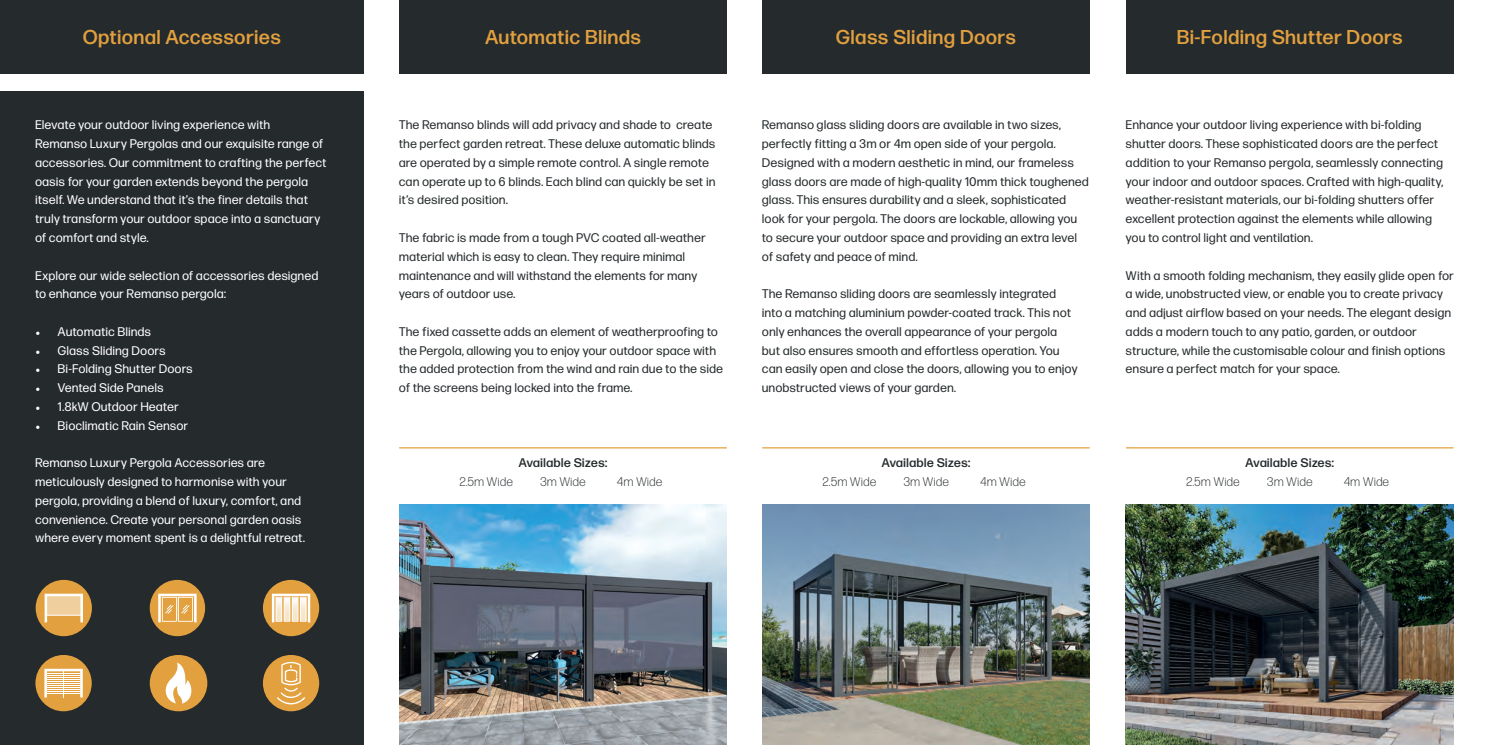
<style>
.page{position:relative;width:1489px;height:745px;background:#fff}
.page>*{position:absolute;margin:0;border:0;box-sizing:border-box;transform-origin:0 0}
.t1{font:500 20px "Forma DJR Display";letter-spacing:.05em;color:#e2a03e}
.t2{font:12.5px/18.8px "Forma DJR Display";letter-spacing:.05em;color:#262b2d}
.t3{font:12.5px/18.8px "Forma DJR Display";letter-spacing:.05em;color:#fff}
.t4{font:300 12.5px "Forma DJR Display";letter-spacing:.05em;color:#262b2d}
.t5{font:500 12.5px "Forma DJR Display";letter-spacing:.05em;color:#262b2d}
.s1{font-family:"Minion Pro"}
</style>
<div class="page">
<div style="left:399px;top:0;width:327px;height:73px;background:#252a2d"></div>
<div style="left:1125px;top:0;width:328px;height:73px;background:#252a2d"></div>
<div style="left:0;top:0;width:364px;height:73px;background:#252a2d"></div>
<div style="left:0;top:92px;width:364px;height:652px;background:#252a2d"></div>
<hr style="left:399px;top:447px;width:327px;height:1px;background:#e2a03e">
<hr style="left:1125px;top:447px;width:328px;height:1px;background:#e2a03e">
<img style="left:399px;top:504px;width:327px;height:240px">
<img style="left:1125px;top:504px;width:328px;height:240px">
<div style="left:762px;top:0;width:327px;height:73px;background:#252a2d"></div>
<hr style="left:762px;top:447px;width:327px;height:1px;background:#e2a03e">
<img style="left:762px;top:504px;width:327px;height:240px">
<div style="left:150px;top:654px;width:57px;height:56px;background:#e2a03e;border-radius:50%"></div>
<svg style="left:166px;top:662px;width:25px;height:41px"></svg>
<div style="left:263px;top:654px;width:56px;height:56px;background:#e2a03e;border-radius:50%"></div>
<svg style="left:277px;top:661px;width:28px;height:43px"></svg>
<div style="left:36px;top:579px;width:56px;height:56px;background:#e2a03e;border-radius:50%"></div>
<svg style="left:45px;top:593px;width:38px;height:29px"></svg>
<div style="left:46px;top:594px;width:36px;height:20px;background:linear-gradient(to bottom,#f1d3a7,#f0cd9b)"></div>
<div style="left:45px;top:594px;width:37px;height:21px;border:1px solid #fff"></div>
<div style="left:263px;top:579px;width:56px;height:56px;background:#e2a03e;border-radius:50%"></div>
<svg style="left:272px;top:593px;width:38px;height:29px"></svg>
<div style="left:35px;top:654px;width:57px;height:56px;background:#e2a03e;border-radius:50%"></div>
<svg style="left:44px;top:668px;width:39px;height:29px"></svg>
<div style="left:150px;top:579px;width:55px;height:56px;background:#e2a03e;border-radius:50%"></div>
<svg style="left:158px;top:593px;width:39px;height:29px"></svg>
<p class="t1" style="left:83px;top:25px;width:199px">Optional Accessories</p>
<p class="t1" style="left:836px;top:25px;width:181px">Glass Sliding Doors</p>
<p class="t1" style="left:485px;top:25px;width:157px">Automatic Blinds</p>
<p class="t1" style="left:1176px;top:25px;width:227px">Bi-Folding Shutter Doors</p>
<p class="t3" style="left:35px;top:115px;width:292px">Elevate your outdoor living experience with<br>Remanso Luxury Pergolas and our exquisite range of accessories. Our commitment to crafting the perfect oasis for your garden extends beyond the pergola itself. We understand that it’s the finer details that truly transform your outdoor space into a sanctuary of comfort and style.</p>
<p class="t3" style="left:35px;top:265px;width:284px">Explore our wide selection of accessories designed to enhance your Remanso pergola:</p>
<p class="t3" style="left:35px;top:321px;width:117px"><span class="s1">•</span> Automatic Blinds</p>
<p class="t3" style="left:35px;top:340px;width:131px"><span class="s1">•</span> Glass Sliding Doors</p>
<p class="t3" style="left:35px;top:359px;width:159px"><span class="s1">•</span> Bi-Folding Shutter Doors</p>
<p class="t3" style="left:35px;top:378px;width:129px"><span class="s1">•</span> Vented Side Panels</p>
<p class="t3" style="left:35px;top:396px;width:145px"><span class="s1">•</span> 1.8kW Outdoor Heater</p>
<p class="t3" style="left:35px;top:415px;width:154px"><span class="s1">•</span> Bioclimatic Rain Sensor</p>
<p class="t3" style="left:35px;top:453px;width:271px">Remanso Luxury Pergola Accessories are meticulously designed to harmonise with your pergola, providing a blend of luxury, comfort, and convenience. Create your personal garden oasis where every moment spent is a delightful retreat.</p>
<p class="t2" style="left:399px;top:115px;width:317px">The Remanso blinds will add privacy and shade to create the perfect garden retreat. These deluxe automatic blinds are operated by a simple remote control. A single remote can operate up to 6 blinds. Each blind can quickly be set in it’s desired position.</p>
<p class="t2" style="left:399px;top:228px;width:308px">The fabric is made from a tough PVC coated all-weather material which is easy to clean. They require minimal maintenance and will withstand the elements for many years of outdoor use.</p>
<p class="t2" style="left:399px;top:321px;width:325px">The fixed cassette adds an element of weatherproofing to the Pergola, allowing you to enjoy your outdoor space with the added protection from the wind and rain due to the side of the screens being locked into the frame.</p>
<p class="t2" style="left:762px;top:115px;width:328px">Remanso glass sliding doors are available in two sizes, perfectly fitting a 3m or 4m open side of your pergola.<br>Designed with a modern aesthetic in mind, our frameless glass doors are made of high-quality 10mm thick toughened glass. This ensures durability and a sleek, sophisticated look for your pergola. The doors are lockable, allowing you to secure your outdoor space and providing an extra level of safety and peace of mind.</p>
<p class="t2" style="left:762px;top:284px;width:316px">The Remanso sliding doors are seamlessly integrated into a matching aluminium powder-coated track. This not only enhances the overall appearance of your pergola but also ensures smooth and effortless operation. You can easily open and close the doors, allowing you to enjoy unobstructed views of your garden.</p>
<p class="t2" style="left:1125px;top:115px;width:319px">Enhance your outdoor living experience with bi-folding shutter doors. These sophisticated doors are the perfect addition to your Remanso pergola, seamlessly connecting your indoor and outdoor spaces. Crafted with high-quality, weather-resistant materials, our bi-folding shutters offer excellent protection against the elements while allowing you to control light and ventilation.</p>
<p class="t2" style="left:1125px;top:265px;width:329px">With a smooth folding mechanism, they easily glide open for a wide, unobstructed view, or enable you to create privacy and adjust airflow based on your needs. The elegant design adds a modern touch to any patio, garden, or outdoor structure, while the customisable colour and finish options ensure a perfect match for your space.</p>
<p class="t5" style="left:518px;top:455px;width:90px">Available Sizes:</p>
<p class="t5" style="left:1245px;top:455px;width:90px">Available Sizes:</p>
<p class="t5" style="left:881px;top:455px;width:90px">Available Sizes:</p>
<p class="t4" style="left:459px;top:474px;width:55px">2.5m Wide</p>
<p class="t4" style="left:540px;top:474px;width:47px">3m Wide</p>
<p class="t4" style="left:617px;top:474px;width:46px">4m Wide</p>
<p class="t4" style="left:823px;top:474px;width:55px">2.5m Wide</p>
<p class="t4" style="left:903px;top:474px;width:47px">3m Wide</p>
<p class="t4" style="left:980px;top:474px;width:46px">4m Wide</p>
<p class="t4" style="left:1186px;top:474px;width:55px">2.5m Wide</p>
<p class="t4" style="left:1266px;top:474px;width:47px">3m Wide</p>
<p class="t4" style="left:1343px;top:474px;width:46px">4m Wide</p>
</div>
